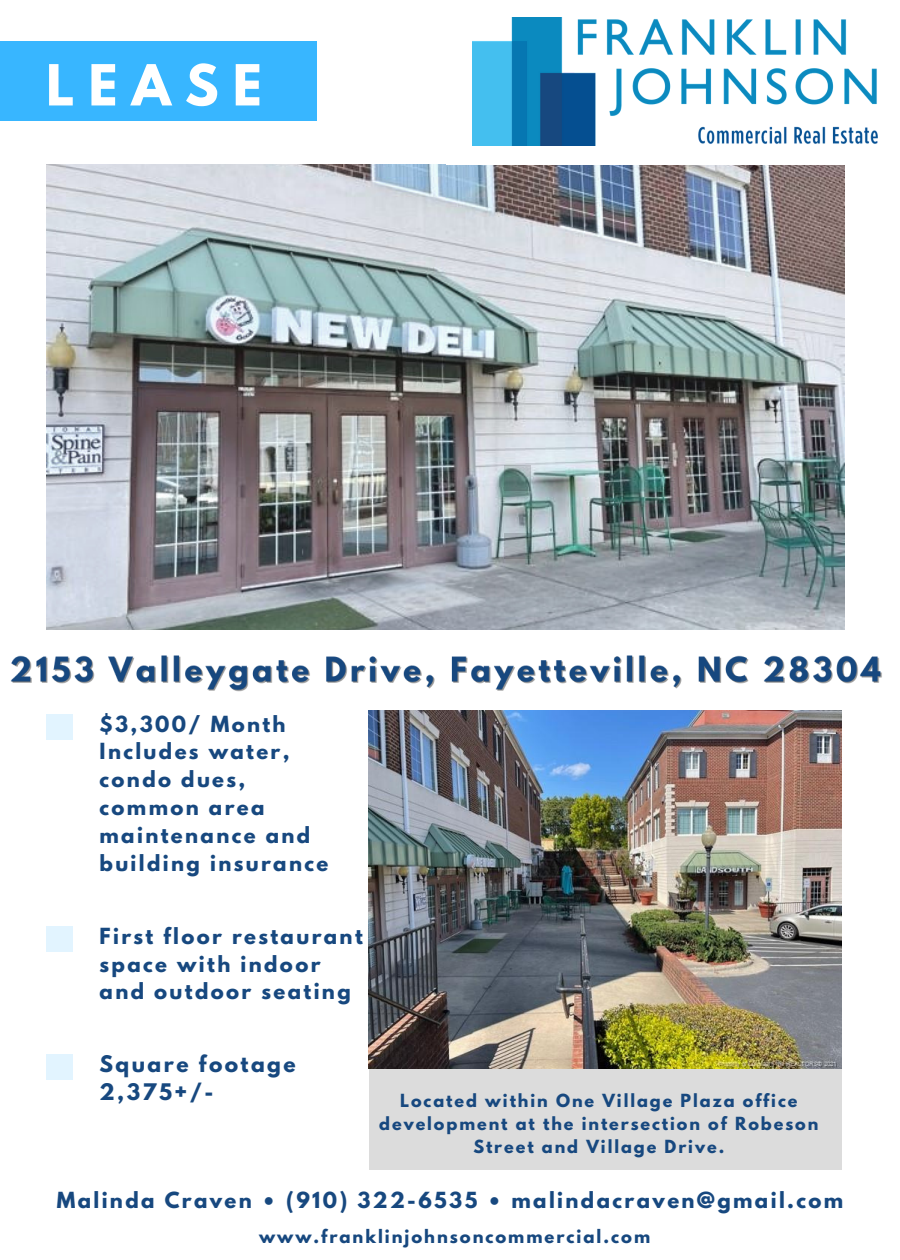
<style>
.page{position:relative;width:900px;height:1260px;background:#fff}
.page>*{position:absolute;margin:0;border:0;box-sizing:border-box;transform-origin:0 0}
.t1{font:700 50.25px "League Spartan";letter-spacing:.28em;color:#fff}
.t2{font:700 20.25px "League Spartan";letter-spacing:.12em;color:#17487f}
.t3{font:700 19.75px/28px "League Spartan";letter-spacing:.12em;color:#17487f}
.t4{font:700 16.5px "League Spartan";letter-spacing:.12em;color:#17487f}
.t5{font:700 16px/22.8px "League Spartan";letter-spacing:.12em;color:#17487f;text-align:center}
</style>
<div class="page">
<img style="left:46px;top:164px;width:799px;height:465px">
<div style="left:369px;top:714px;width:472px;height:456px;background:#dcdcdc"></div>
<div style="left:0;top:41px;width:316px;height:80px;background:#38b6ff"></div>
<svg style="left:505px;top:465px;width:26px;height:26px"></svg>
<svg style="left:505px;top:533px;width:26px;height:26px"></svg>
<div style="left:46px;top:714px;width:26px;height:26px;background:#e2f4ff"></div>
<div style="left:446px;top:0;width:454px;height:165px;background:#fff"></div>
<img style="left:473px;top:18px;width:405px;height:127px">
<div style="left:46px;top:926px;width:26px;height:26px;background:#e2f4ff"></div>
<div style="left:46px;top:1054px;width:26px;height:26px;background:#e2f4ff"></div>
<img style="left:369px;top:710px;width:472px;height:358px">
<img style="left:10px;top:655px;width:872px;height:37px">
<p class="t1" style="left:46px;top:60px;width:217px">LEASE</p>
<p class="t3" style="left:100px;top:712px;width:188px">$3,300/ Month</p>
<p class="t3" style="left:100px;top:740px;width:230px">Includes water, condo dues, common area maintenance and building insurance</p>
<p class="t3" style="left:100px;top:924px;width:265px">First floor restaurant space with indoor and outdoor seating</p>
<p class="t2" style="left:100px;top:1053px;width:198px">Square footage</p>
<p class="t2" style="left:100px;top:1082px;width:115px">2,375+/-</p>
<p class="t5" style="left:379px;top:1092px;width:441px">Located within One Village Plaza office development at the intersection of Robeson<br>Street and Village Drive.</p>
<p class="t3" style="left:57px;top:1188px;width:788px">Malinda Craven • (910) 322-6535 • malindacraven@gmail.com</p>
<p class="t4" style="left:259px;top:1229px;width:393px">www.franklinjohnsoncommercial.com</p>
</div>
